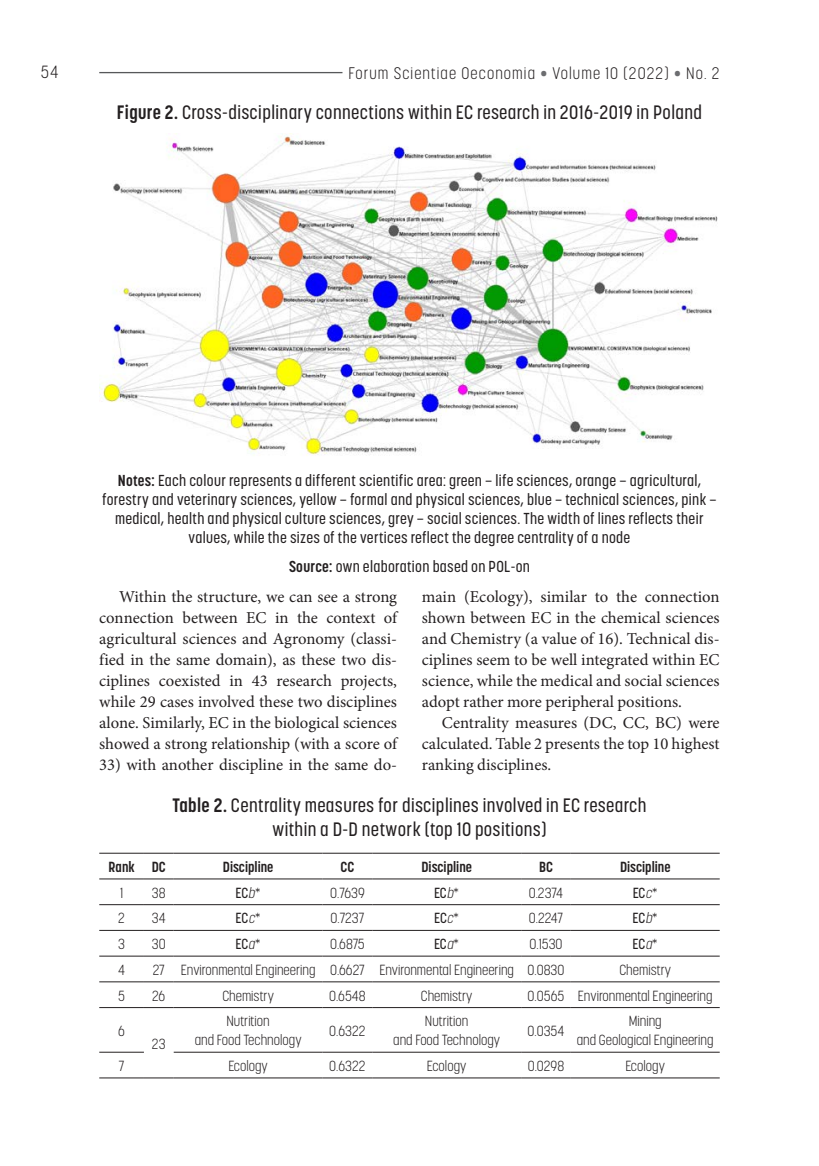
<style>
.page{position:relative;width:819px;height:1166px;background:#fff}
.page>*{position:absolute;margin:0;border:0;box-sizing:border-box;transform-origin:0 0}
.t1{font:500 19.25px/23.6px "Korolev Condensed";letter-spacing:.02em;color:#231f20;text-align:center}
.t2{font:300 17.5px "Korolev Condensed";color:#231f20}
.t3{font:16.62px/21px "Minion Pro";color:#231f20;text-align:justify}
.t4{font:300 16.62px "Korolev Condensed";letter-spacing:.065em;color:#231f20}
.t5{font:500 15.75px/19.2px "Korolev Condensed";letter-spacing:.02em;color:#231f20;text-align:center}
.t6{font:300 14.53px/18.9px "Korolev Condensed";color:#231f20;text-align:center}
.t7{font:700 14.53px "Korolev Condensed";color:#231f20}
.t8{font:500 14.53px "Korolev Condensed";letter-spacing:-.02em;color:#231f20}
.s1{color:#6c6d70}
.s2{font-weight:700}
.s3{font-weight:300;font-style:italic}
.s4{font-weight:300}
</style>
<div class="page">
<hr style="left:99px;top:72px;width:243px;height:1px;background:#57585a">
<img style="left:100px;top:133px;width:618px;height:323px">
<hr style="left:99px;top:853px;width:45px;height:1px;background:#231f20">
<hr style="left:144px;top:853px;width:30px;height:1px;background:#231f20">
<hr style="left:174px;top:853px;width:148px;height:1px;background:#231f20">
<hr style="left:322px;top:853px;width:50px;height:1px;background:#231f20">
<hr style="left:372px;top:853px;width:149px;height:1px;background:#231f20">
<hr style="left:521px;top:853px;width:49px;height:1px;background:#231f20">
<hr style="left:570px;top:853px;width:149px;height:1px;background:#231f20">
<hr style="left:99px;top:878px;width:45px;height:1px;background:#231f20">
<hr style="left:144px;top:878px;width:30px;height:1px;background:#231f20">
<hr style="left:174px;top:878px;width:148px;height:1px;background:#231f20">
<hr style="left:322px;top:878px;width:50px;height:1px;background:#231f20">
<hr style="left:372px;top:878px;width:149px;height:1px;background:#231f20">
<hr style="left:521px;top:878px;width:49px;height:1px;background:#231f20">
<hr style="left:570px;top:878px;width:149px;height:1px;background:#231f20">
<hr style="left:99px;top:904px;width:45px;height:1px;background:#231f20">
<hr style="left:144px;top:904px;width:30px;height:1px;background:#231f20">
<hr style="left:174px;top:904px;width:148px;height:1px;background:#231f20">
<hr style="left:322px;top:904px;width:50px;height:1px;background:#231f20">
<hr style="left:372px;top:904px;width:149px;height:1px;background:#231f20">
<hr style="left:521px;top:904px;width:49px;height:1px;background:#231f20">
<hr style="left:570px;top:904px;width:149px;height:1px;background:#231f20">
<hr style="left:99px;top:930px;width:45px;height:1px;background:#231f20">
<hr style="left:144px;top:930px;width:30px;height:1px;background:#231f20">
<hr style="left:174px;top:930px;width:148px;height:1px;background:#231f20">
<hr style="left:322px;top:930px;width:50px;height:1px;background:#231f20">
<hr style="left:372px;top:930px;width:149px;height:1px;background:#231f20">
<hr style="left:521px;top:930px;width:49px;height:1px;background:#231f20">
<hr style="left:570px;top:930px;width:149px;height:1px;background:#231f20">
<hr style="left:99px;top:955px;width:45px;height:1px;background:#231f20">
<hr style="left:144px;top:955px;width:30px;height:1px;background:#231f20">
<hr style="left:174px;top:955px;width:148px;height:1px;background:#231f20">
<hr style="left:322px;top:955px;width:50px;height:1px;background:#231f20">
<hr style="left:372px;top:955px;width:149px;height:1px;background:#231f20">
<hr style="left:521px;top:955px;width:49px;height:1px;background:#231f20">
<hr style="left:570px;top:955px;width:149px;height:1px;background:#231f20">
<hr style="left:99px;top:981px;width:45px;height:1px;background:#231f20">
<hr style="left:144px;top:981px;width:30px;height:1px;background:#231f20">
<hr style="left:174px;top:981px;width:148px;height:1px;background:#231f20">
<hr style="left:322px;top:981px;width:50px;height:1px;background:#231f20">
<hr style="left:372px;top:981px;width:149px;height:1px;background:#231f20">
<hr style="left:521px;top:981px;width:49px;height:1px;background:#231f20">
<hr style="left:570px;top:981px;width:149px;height:1px;background:#231f20">
<hr style="left:99px;top:1007px;width:45px;height:1px;background:#231f20">
<hr style="left:144px;top:1007px;width:30px;height:1px;background:#231f20">
<hr style="left:174px;top:1007px;width:148px;height:1px;background:#231f20">
<hr style="left:322px;top:1007px;width:50px;height:1px;background:#231f20">
<hr style="left:372px;top:1007px;width:149px;height:1px;background:#231f20">
<hr style="left:521px;top:1007px;width:49px;height:1px;background:#231f20">
<hr style="left:570px;top:1007px;width:149px;height:1px;background:#231f20">
<hr style="left:99px;top:1052px;width:45px;height:1px;background:#231f20">
<hr style="left:174px;top:1052px;width:148px;height:1px;background:#231f20">
<hr style="left:322px;top:1052px;width:50px;height:1px;background:#231f20">
<hr style="left:372px;top:1052px;width:149px;height:1px;background:#231f20">
<hr style="left:521px;top:1052px;width:49px;height:1px;background:#231f20">
<hr style="left:570px;top:1052px;width:149px;height:1px;background:#231f20">
<hr style="left:99px;top:1077px;width:45px;height:1px;background:#231f20">
<hr style="left:144px;top:1077px;width:30px;height:1px;background:#231f20">
<hr style="left:174px;top:1077px;width:148px;height:1px;background:#231f20">
<hr style="left:322px;top:1077px;width:50px;height:1px;background:#231f20">
<hr style="left:372px;top:1077px;width:149px;height:1px;background:#231f20">
<hr style="left:521px;top:1077px;width:49px;height:1px;background:#231f20">
<hr style="left:570px;top:1077px;width:149px;height:1px;background:#231f20">
<p class="t2" style="left:41px;top:62px;width:19px">54</p>
<p class="t4" style="left:348px;top:64px;width:372px">Forum Scientiae Oeconomia <span class="s1">•</span> Volume 10 (2022) <span class="s1">•</span> No. 2</p>
<p class="t1" style="left:117px;top:100px;width:587px"><span class="s2">Figure 2.</span> Cross-disciplinary connections within EC research in 2016-2019 in Poland</p>
<p class="t5" style="left:102px;top:470px;width:615px"><span class="s2">Notes:</span> Each colour represents a different scientific area: green – life sciences, orange – agricultural, forestry and veterinary sciences, yellow – formal and physical sciences, blue – technical sciences, pink – medical, health and physical culture sciences, grey – social sciences. The width of lines reflects their values, while the sizes of the vertices reflect the degree centrality of a node</p>
<p class="t5" style="left:289px;top:557px;width:242px"><span class="s2">Source:</span> own elaboration based on POL-on</p>
<p class="t3" style="left:99px;top:586px;width:299px;text-indent:20px">Within the structure, we can see a strong connection between EC in the context of agricultural sciences and Agronomy (classi&shy;fied in the same domain), as these two dis&shy;ciplines coexisted in 43 research projects, while 29 cases involved these two disciplines alone. Similarly, EC in the biological sciences showed a strong relationship (with a score of</p>
<p class="t3" style="left:99px;top:754px;width:299px">33) with another discipline in the same do-</p>
<p class="t3" style="left:422px;top:586px;width:299px">main (Ecology), similar to the connection shown between EC in the chemical sciences and Chemistry (a value of 16). Technical dis&shy;ciplines seem to be well integrated within EC science, while the medical and social sciences adopt rather more peripheral positions.</p>
<p class="t3" style="left:422px;top:712px;width:299px;text-indent:20px">Centrality measures (DC, CC, BC) were calculated. Table 2 presents the top 10 highest ranking disciplines.</p>
<p class="t1" style="left:172px;top:793px;width:475px"><span class="s2">Table 2.</span> Centrality measures for disciplines involved in EC research within a D-D network (top 10 positions)</p>
<p class="t7" style="left:109px;top:858px;width:59px">Rank DC</p>
<p class="t7" style="left:223px;top:858px;width:52px">Discipline</p>
<p class="t7" style="left:340px;top:858px;width:15px">CC</p>
<p class="t7" style="left:421px;top:858px;width:52px">Discipline</p>
<p class="t7" style="left:539px;top:858px;width:15px">BC</p>
<p class="t7" style="left:620px;top:858px;width:52px">Discipline</p>
<p class="t6" style="left:120px;top:883px;width:5px">1</p>
<p class="t6" style="left:152px;top:883px;width:15px">38</p>
<p class="t8" style="left:235px;top:884px;width:27px">EC<span class="s3">b</span><span class="s4">*</span></p>
<p class="t6" style="left:330px;top:883px;width:36px">0.7639</p>
<p class="t8" style="left:434px;top:884px;width:27px">EC<span class="s3">b</span><span class="s4">*</span></p>
<p class="t6" style="left:528px;top:883px;width:36px">0.2374</p>
<p class="t8" style="left:632px;top:884px;width:27px">EC<span class="s3">c</span><span class="s4">*</span></p>
<p class="t6" style="left:118px;top:909px;width:8px">2</p>
<p class="t6" style="left:152px;top:909px;width:15px">34</p>
<p class="t8" style="left:235px;top:910px;width:27px">EC<span class="s3">c</span><span class="s4">*</span></p>
<p class="t6" style="left:330px;top:909px;width:36px">0.7237</p>
<p class="t8" style="left:434px;top:910px;width:27px">EC<span class="s3">c</span><span class="s4">*</span></p>
<p class="t6" style="left:529px;top:909px;width:36px">0.2247</p>
<p class="t8" style="left:632px;top:910px;width:27px">EC<span class="s3">b</span><span class="s4">*</span></p>
<p class="t6" style="left:118px;top:934px;width:8px">3</p>
<p class="t6" style="left:152px;top:934px;width:15px">30</p>
<p class="t8" style="left:235px;top:935px;width:27px">EC<span class="s3">a</span><span class="s4">*</span></p>
<p class="t6" style="left:330px;top:934px;width:36px">0.6875</p>
<p class="t8" style="left:434px;top:935px;width:27px">EC<span class="s3">a</span><span class="s4">*</span></p>
<p class="t6" style="left:529px;top:934px;width:35px">0.1530</p>
<p class="t8" style="left:632px;top:935px;width:27px">EC<span class="s3">a</span><span class="s4">*</span></p>
<p class="t6" style="left:118px;top:960px;width:8px">4</p>
<p class="t6" style="left:153px;top:960px;width:413px">27 Environmental Engineering 0.6627 Environmental Engineering 0.0830</p>
<p class="t6" style="left:619px;top:960px;width:53px">Chemistry</p>
<p class="t6" style="left:118px;top:986px;width:8px">5</p>
<p class="t6" style="left:152px;top:986px;width:15px">26</p>
<p class="t6" style="left:222px;top:986px;width:53px">Chemistry</p>
<p class="t6" style="left:329px;top:986px;width:38px">0.6548</p>
<p class="t6" style="left:421px;top:986px;width:53px">Chemistry</p>
<p class="t6" style="left:527px;top:986px;width:186px">0.0565 Environmental Engineering</p>
<p class="t6" style="left:118px;top:1021px;width:8px">6</p>
<p class="t6" style="left:152px;top:1034px;width:15px">23</p>
<p class="t6" style="left:195px;top:1011px;width:108px">Nutrition<br>and Food Technology</p>
<p class="t6" style="left:329px;top:1021px;width:38px">0.6322</p>
<p class="t6" style="left:393px;top:1011px;width:108px">Nutrition<br>and Food Technology</p>
<p class="t6" style="left:527px;top:1021px;width:38px">0.0354</p>
<p class="t6" style="left:576px;top:1011px;width:138px">Mining<br>and Geological Engineering</p>
<p class="t6" style="left:119px;top:1056px;width:7px">7</p>
<p class="t6" style="left:228px;top:1056px;width:41px">Ecology</p>
<p class="t6" style="left:329px;top:1056px;width:38px">0.6322</p>
<p class="t6" style="left:427px;top:1056px;width:41px">Ecology</p>
<p class="t6" style="left:527px;top:1056px;width:38px">0.0298</p>
<p class="t6" style="left:625px;top:1056px;width:41px">Ecology</p>
</div>
